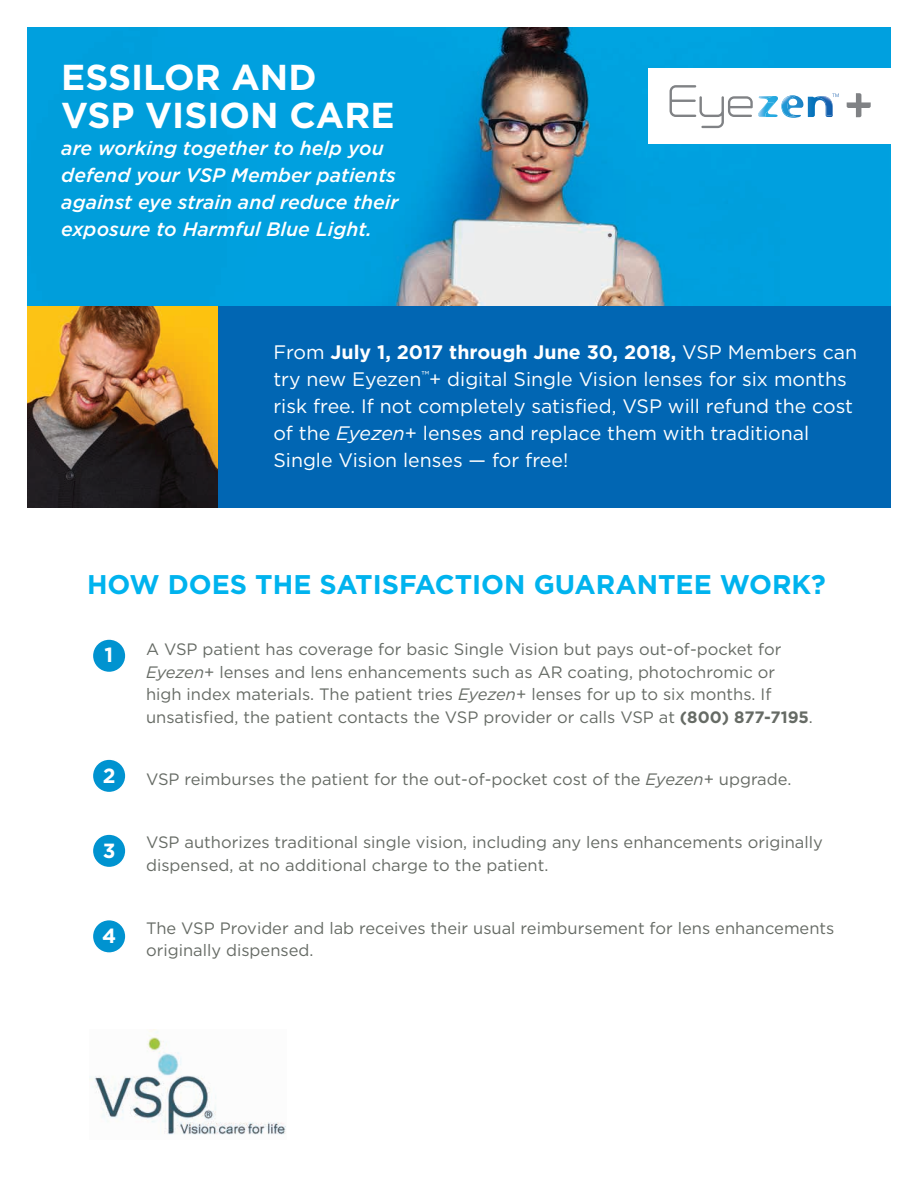
<style>
.page{position:relative;width:918px;height:1188px;background:#fff}
.page>*{position:absolute;margin:0;border:0;box-sizing:border-box;transform-origin:0 0}
.t1{font:700 36px/37.5px "Gotham";color:#fff}
.t2{font:700 27px "Gotham";color:#00b3ee}
.t3{font:700 20.55px "Gotham";color:#fff}
.t4{font:19.5px/27px "Gotham";color:#fff}
.t5{font:italic 500 19.5px/27px "Gotham";color:#fff}
.t6{font:16.5px/22.5px "Gotham";color:#666b65}
.s1{font-weight:700}
.s2{font-style:italic}
</style>
<div class="page">
<img style="left:27px;top:27px;width:864px;height:279px">
<div style="left:218px;top:306px;width:673px;height:202px;background:#0166b3"></div>
<img style="left:27px;top:306px;width:191px;height:202px">
<div style="left:92px;top:639px;width:34px;height:34px;background:#0093d0;border-radius:50%"></div>
<div style="left:92px;top:638px;width:35px;height:35px;border:2px solid #fff;border-radius:50%"></div>
<img style="left:90px;top:1031px;width:196px;height:104px">
<div style="left:92px;top:759px;width:34px;height:34px;background:#0093d0;border-radius:50%"></div>
<div style="left:92px;top:758px;width:35px;height:36px;border:2px solid #fff;border-radius:50%"></div>
<div style="left:92px;top:834px;width:34px;height:34px;background:#0093d0;border-radius:50%"></div>
<div style="left:92px;top:833px;width:35px;height:36px;border:2px solid #fff;border-radius:50%"></div>
<div style="left:92px;top:920px;width:34px;height:33px;background:#0093d0;border-radius:50%"></div>
<div style="left:92px;top:919px;width:35px;height:35px;border:2px solid #fff;border-radius:50%"></div>
<div style="left:648px;top:69px;width:270px;height:75px;background:#fff"></div>
<svg style="left:670px;top:85px;width:169px;height:43px"></svg>
<svg style="left:847px;top:93px;width:24px;height:24px"></svg>
<h1 class="t1" style="left:61px;top:59px;width:335px">ESSILOR AND<br>VSP VISION CARE</h1>
<p class="t5" style="left:61px;top:134px;width:339px">are working together to help you defend your VSP Member patients against eye strain and reduce their exposure to Harmful Blue Light.</p>
<p class="t4" style="left:273px;top:338px;width:585px">From <span class="s1">July 1, 2017 through June 30, 2018,</span> VSP Members can try new Eyezen<sup>™</sup>+ digital Single Vision lenses for six months risk free. If not completely satisfied, VSP will refund the cost of the <span class="s2">Eyezen</span>+ lenses and replace them with traditional Single Vision lenses — for free!</p>
<h2 class="t2" style="left:87px;top:567px;width:740px">HOW DOES THE SATISFACTION GUARANTEE WORK?</h2>
<p class="t3" style="left:104px;top:642px;width:10px">1</p>
<p class="t6" style="left:146px;top:638px;width:668px">A VSP patient has coverage for basic Single Vision but pays out-of-pocket for <span class="s2">Eyezen</span>+ lenses and lens enhancements such as AR coating, photochromic or high index materials. The patient tries <span class="s2">Eyezen</span>+ lenses for up to six months. If unsatisfied, the patient contacts the VSP provider or calls VSP at <span class="s1">(800) 877-7195</span>.</p>
<p class="t3" style="left:103px;top:762px;width:14px">2</p>
<p class="t6" style="left:146px;top:768px;width:647px">VSP reimburses the patient for the out-of-pocket cost of the <span class="s2">Eyezen</span>+ upgrade.</p>
<p class="t3" style="left:103px;top:837px;width:14px">3</p>
<p class="t6" style="left:146px;top:831px;width:678px">VSP authorizes traditional single vision, including any lens enhancements originally dispensed, at no additional charge to the patient.</p>
<p class="t3" style="left:102px;top:922px;width:16px">4</p>
<p class="t6" style="left:146px;top:917px;width:690px">The VSP Provider and lab receives their usual reimbursement for lens enhancements originally dispensed.</p>
</div>
